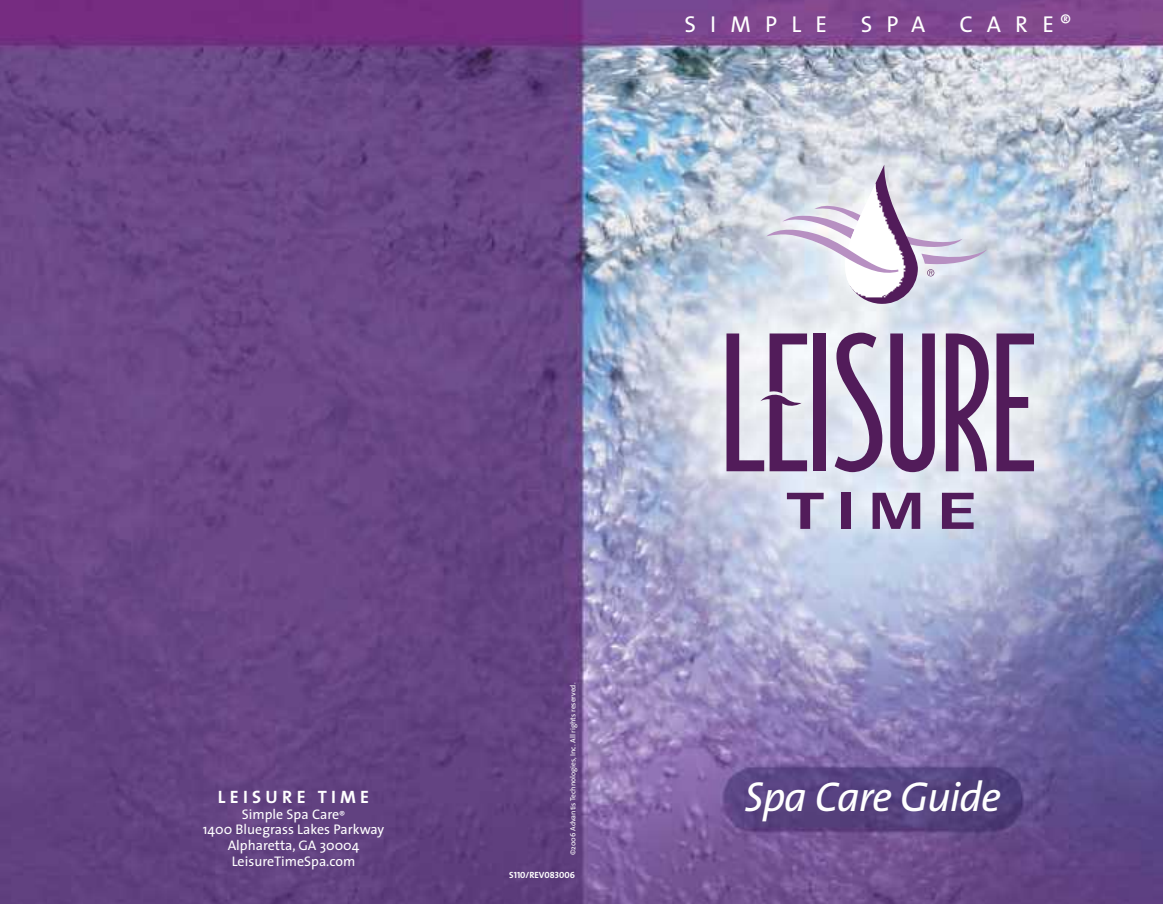
<style>
.page{position:relative;width:1163px;height:904px;background:#fff}
.page>*{position:absolute;margin:0;border:0;box-sizing:border-box;transform-origin:0 0}
.t1{font:italic 42px "The Sans";letter-spacing:-.025em;color:#fff}
.t2{font:23.1px "The Sans Caps";letter-spacing:.615em;color:#fff}
.t3{font:18px "The Sans Bold Caps";letter-spacing:.235em;color:#fff}
.t4{font:13.95px/15.5px "The Sans";color:#fff;text-align:center}
.t5{font:9px "The Sans Bold Caps";color:#fff}
.t6{font:7.5px "The Sans";color:#fff}
.s1{font-size:21px}
.s2{font-size:10.8px}
</style>
<div class="page">
<img style="left:0;top:0;width:1162px;height:904px">
<h2 class="t2" style="left:684px;top:10px;width:144px">SIMPLE</h2>
<h2 class="t2" style="left:860px;top:10px;width:66px">SPA</h2>
<h2 class="t2" style="left:959px;top:10px;width:114px">CARE<span class="s1">®</span></h2>
<p class="t3" style="left:218px;top:787px;width:153px">LEISURE TIME</p>
<p class="t4" style="left:203px;top:808px;width:183px">Simple Spa Care<span class="s2">®<br></span>1400 Bluegrass Lakes Parkway<br>Alpharetta, GA 30004<br>LeisureTimeSpa.com</p>
<p class="t6" style="left:570px;top:855px;width:174px;rotate:-90deg">©2006 Advantis Technologies, Inc. All rights reserved.</p>
<p class="t5" style="left:509px;top:870px;width:67px">S110/REV083006</p>
<h1 class="t1" style="left:744px;top:780px;width:258px">Spa Care Guide</h1>
</div>
